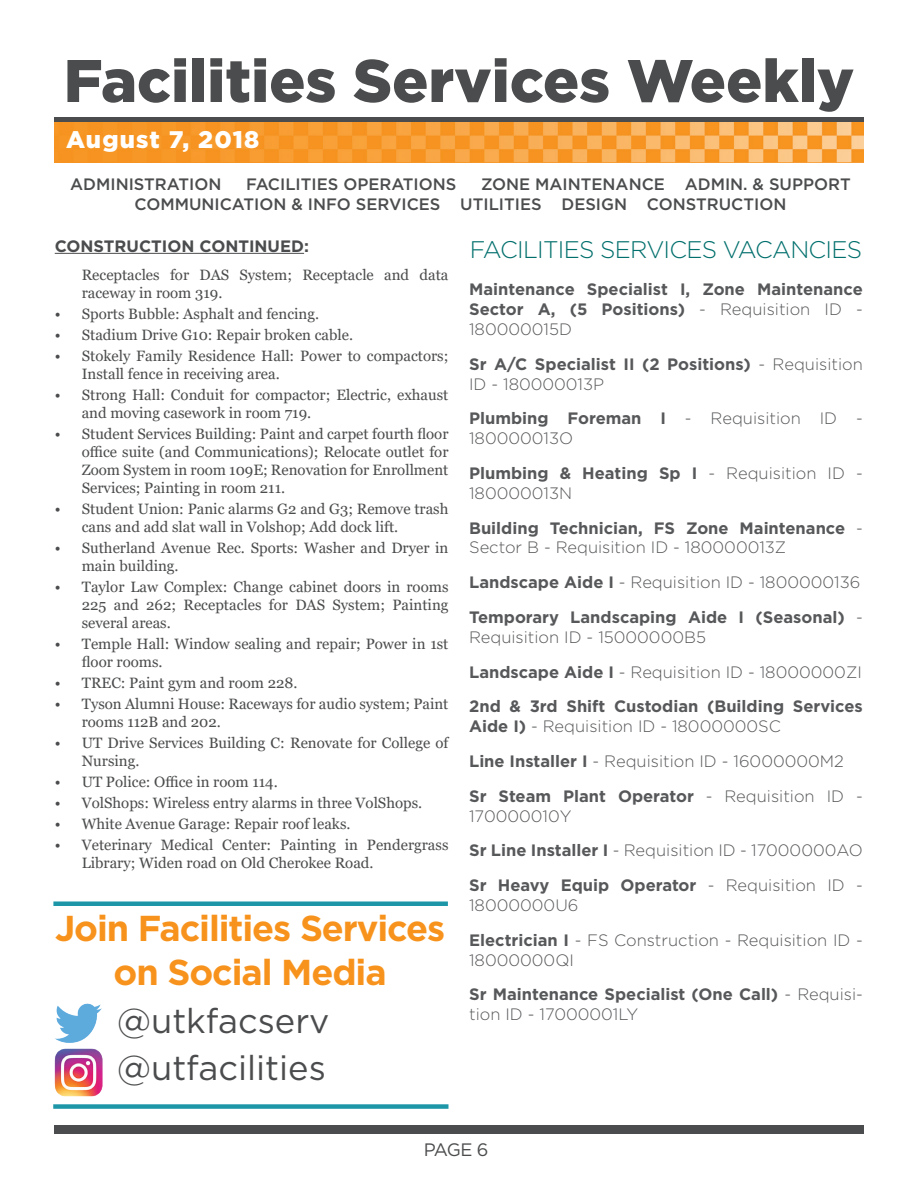
<style>
.page{position:relative;width:918px;height:1188px;background:#fff}
.page>*{position:absolute;margin:0;border:0;box-sizing:border-box;transform-origin:0 0}
.t1{font:900 60px "Gotham";color:#4b4c4d}
.t2{font:700 36px/43.2px "Gotham";letter-spacing:-.03em;color:#f7931d;text-align:center}
.t3{font:34.5px/47.4px "Gotham";color:#4b4c4d}
.t4{font:300 24px "Gotham";letter-spacing:-.03em;color:#016f6c}
.t5{font:900 24px "Gotham";letter-spacing:.05em;color:#fff}
.t6{font:18px "Gotham";color:#4b4c4d}
.t7{font:700 16.5px/19.8px "Gotham";color:#57585a}
.t8{font:300 16.5px/34.8px "Gotham";color:#57585a}
.t9{font:500 16.5px/19.8px "Gotham";color:#4b4c4d}
.t10{font:700 16.5px "Gotham";color:#4b4c4d}
.t11{font:15px/18px "Georgia";color:#4b4c4d}
.s1{font-weight:300}
.s2{font-weight:700}
</style>
<div class="page">
<div style="left:54px;top:1125px;width:810px;height:9px;background:#4b4c4d"></div>
<div style="left:54px;top:117px;width:810px;height:6px;background:#4b4c4d"></div>
<img style="left:54px;top:122px;width:810px;height:40px">
<hr style="left:55px;top:253px;width:249px;height:1px;background:#4b4c4d">
<img style="left:55px;top:1003px;width:47px;height:40px">
<img style="left:55px;top:1049px;width:47px;height:47px">
<div style="left:53px;top:901px;width:395px;height:5px;background:#1d97a8"></div>
<div style="left:53px;top:1104px;width:395px;height:5px;background:#1d97a8"></div>
<h1 class="t1" style="left:64px;top:39px;width:792px">Facilities Services Weekly</h1>
<h3 class="t5" style="left:66px;top:123px;width:195px">August 7, 2018</h3>
<p class="t9" style="left:70px;top:174px;width:153px">ADMINISTRATION</p>
<p class="t9" style="left:246px;top:174px;width:212px">FACILITIES OPERATIONS</p>
<p class="t9" style="left:135px;top:174px;width:718px;text-indent:347px">ZONE MAINTENANCE ADMIN. &amp; SUPPORT<br>COMMUNICATION &amp; INFO SERVICES UTILITIES DESIGN CONSTRUCTION</p>
<p class="t10" style="left:55px;top:235px;width:256px">CONSTRUCTION CONTINUED:</p>
<h3 class="t4" style="left:470px;top:234px;width:394px">FACILITIES SERVICES VACANCIES</h3>
<p class="t7" style="left:469px;top:280px;width:395px;text-align:justify">Maintenance Specialist I, Zone Maintenance Sector A, (5 Positions) <span class="s1">- Requisition ID - 180000015D</span></p>
<p class="t7" style="left:469px;top:354px;width:395px">Sr A/C Specialist II (2 Positions) <span class="s1">- Requisition<br>ID - 180000013P</span></p>
<p class="t8" style="left:469px;top:408px;width:395px;line-height:19.8px"><span class="s2">Plumbing Foreman I</span> - Requisition ID -<br>180000013O</p>
<p class="t8" style="left:469px;top:463px;width:395px;line-height:19.8px"><span class="s2">Plumbing &amp; Heating Sp I</span> - Requisition ID -<br>180000013N</p>
<p class="t7" style="left:469px;top:518px;width:395px">Building Technician, FS Zone Maintenance <span class="s1">-<br>Sector B - Requisition ID - 180000013Z</span></p>
<p class="t7" style="left:469px;top:565px;width:395px;line-height:34.8px">Landscape Aide I <span class="s1">- Requisition ID - 1800000136<br></span>Temporary Landscaping Aide I (Seasonal) <span class="s1">-</span></p>
<p class="t7" style="left:469px;top:620px;width:395px;line-height:34.8px"><span class="s1">Requisition ID - 15000000B5<br></span>Landscape Aide I <span class="s1">- Requisition ID - 18000000ZI<br></span>2nd &amp; 3rd Shift Custodian (Building Services</p>
<p class="t8" style="left:469px;top:709px;width:395px"><span class="s2">Aide I)</span> - Requisition ID - 18000000SC<br><span class="s2">Line Installer I</span> - Requisition ID - 16000000M2<br><span class="s2">Sr Steam Plant Operator</span> - Requisition ID -</p>
<p class="t8" style="left:469px;top:798px;width:395px">170000010Y<br><span class="s2">Sr Line Installer I</span> - Requisition ID - 17000000AO<br><span class="s2">Sr Heavy Equip Operator</span> - Requisition ID -</p>
<p class="t8" style="left:469px;top:887px;width:395px">18000000U6<br><span class="s2">Electrician I</span> - FS Construction - Requisition ID -</p>
<p class="t7" style="left:469px;top:942px;width:395px;line-height:34.8px"><span class="s1">18000000QI<br></span>Sr Maintenance Specialist (One Call) <span class="s1">- Requisi-</span></p>
<p class="t8" style="left:469px;top:997px;width:171px">tion ID - 17000001LY</p>
<p class="t11" style="left:82px;top:267px;width:368px">Receptacles for DAS System; Receptacle and data raceway in room 319.</p>
<p class="t11" style="left:55px;top:306px;width:266px">• Sports Bubble: Asphalt and fencing.</p>
<p class="t11" style="left:55px;top:327px;width:300px">• Stadium Drive G10: Repair broken cable.</p>
<p class="t11" style="left:82px;top:348px;width:368px;text-indent:-27px">• Stokely Family Residence Hall: Power to compactors;<br>Install fence in receiving area.</p>
<p class="t11" style="left:82px;top:387px;width:368px;text-indent:-27px">• Strong Hall: Conduit for compactor; Electric, exhaust and moving casework in room 719.</p>
<p class="t11" style="left:82px;top:426px;width:368px;text-align:justify;text-indent:-27px">• Student Services Building: Paint and carpet fourth floor office suite (and Communications); Relocate outlet for Zoom System in room 109E; Renovation for Enrollment Services; Painting in room 211.</p>
<p class="t11" style="left:82px;top:501px;width:368px;text-indent:-27px">• Student Union: Panic alarms G2 and G3; Remove trash cans and add slat wall in Volshop; Add dock lift.</p>
<p class="t11" style="left:82px;top:540px;width:368px;text-indent:-27px">• Sutherland Avenue Rec. Sports: Washer and Dryer in main building.</p>
<p class="t11" style="left:82px;top:579px;width:368px;text-align:justify;text-indent:-27px">• Taylor Law Complex: Change cabinet doors in rooms 225 and 262; Receptacles for DAS System; Painting several areas.</p>
<p class="t11" style="left:82px;top:636px;width:368px;text-indent:-27px">• Temple Hall: Window sealing and repair; Power in 1st floor rooms.</p>
<p class="t11" style="left:55px;top:675px;width:244px">• TREC: Paint gym and room 228.</p>
<p class="t11" style="left:82px;top:696px;width:368px;text-indent:-27px">• Tyson Alumni House: Raceways for audio system; Paint rooms 112B and 202.</p>
<p class="t11" style="left:82px;top:735px;width:368px;text-indent:-27px">• UT Drive Services Building C: Renovate for College of<br>Nursing.</p>
<p class="t11" style="left:55px;top:774px;width:225px">• UT Police: Office in room 114.</p>
<p class="t11" style="left:55px;top:795px;width:369px">• VolShops: Wireless entry alarms in three VolShops.</p>
<p class="t11" style="left:55px;top:816px;width:297px">• White Avenue Garage: Repair roof leaks.</p>
<p class="t11" style="left:82px;top:837px;width:368px;text-indent:-27px">• Veterinary Medical Center: Painting in Pendergrass<br>Library; Widen road on Old Cherokee Road.</p>
<h2 class="t2" style="left:55px;top:907px;width:392px">Join Facilities Services on Social Media</h2>
<h3 class="t3" style="left:117px;top:996px;width:214px">@utkfacserv @utfacilities</h3>
<p class="t6" style="left:424px;top:1138px;width:66px">PAGE 6</p>
</div>
